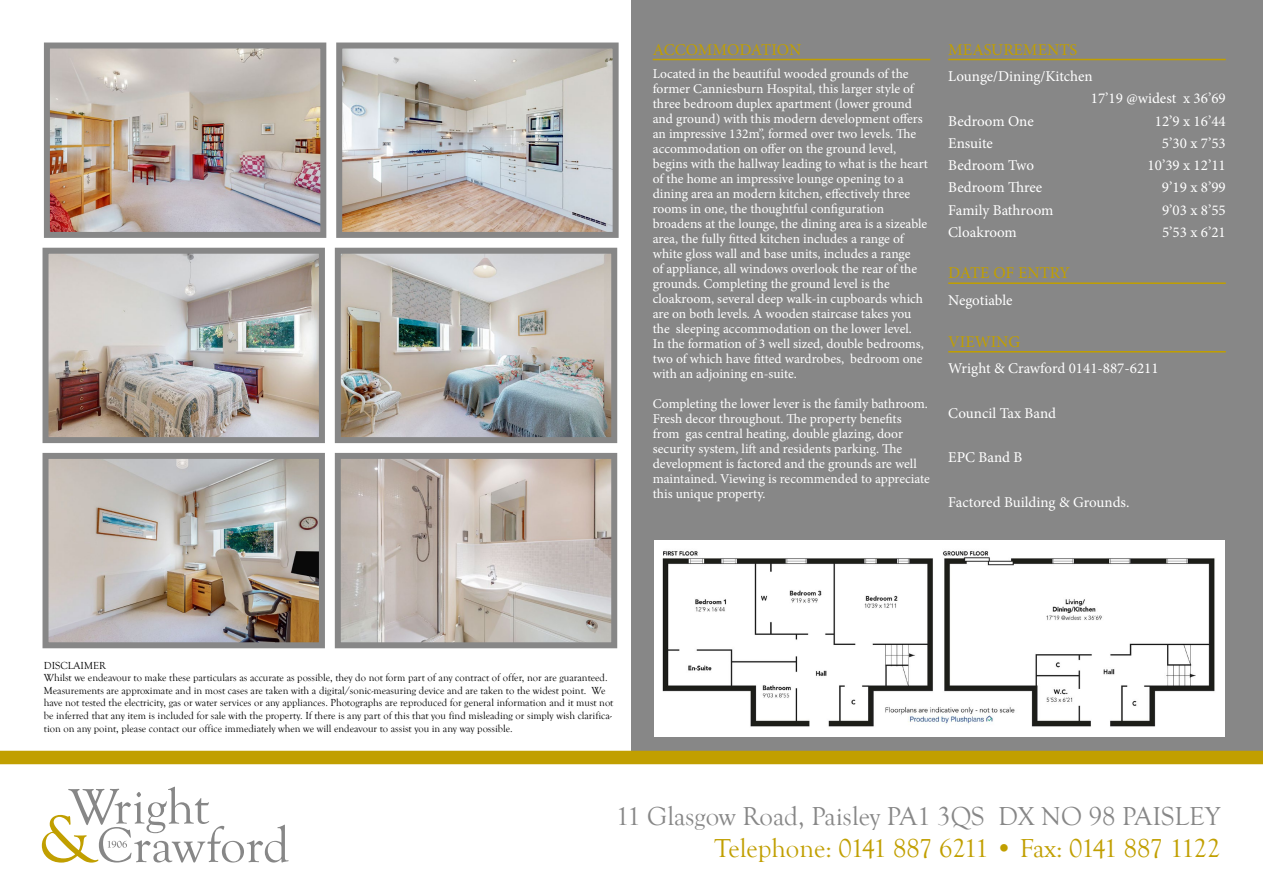
<style>
.page{position:relative;width:1263px;height:893px;background:#fff}
.page>*{position:absolute;margin:0;border:0;box-sizing:border-box;transform-origin:0 0}
.t1{font:26.7px "Goudy Old Style T";color:#878787}
.t2{font:26.7px "Goudy Old Style T";letter-spacing:-.025em;color:#c19f00}
.t3{font:16.5px "Minion Pro";color:#c19f00}
.t4{font:15px "Minion Pro";color:#fff}
.t5{font:13.5px/15px "Minion Pro";color:#fff}
.t6{font:10.5px/12.6px "Goudy Old Style T";color:#000}
</style>
<div class="page">
<div style="left:631px;top:0;width:632px;height:759px;background:#878787"></div>
<hr style="left:653px;top:59px;width:277px;height:1px;background:#c19f00">
<hr style="left:948px;top:59px;width:278px;height:1px;background:#c19f00">
<hr style="left:948px;top:282px;width:278px;height:2px;background:#c19f00">
<hr style="left:948px;top:351px;width:278px;height:1px;background:#c19f00">
<img style="left:50px;top:460px;width:268px;height:181px">
<div style="left:43px;top:453px;width:282px;height:195px;border:6px solid #878787"></div>
<svg style="left:42px;top:787px;width:247px;height:76px"></svg>
<div style="left:0;top:751px;width:1263px;height:13px;background:#c19f00"></div>
<img style="left:342px;top:460px;width:268px;height:181px">
<div style="left:335px;top:453px;width:282px;height:195px;border:6px solid #878787"></div>
<img style="left:50px;top:255px;width:268px;height:181px">
<div style="left:43px;top:248px;width:282px;height:195px;border:6px solid #878787"></div>
<img style="left:342px;top:255px;width:268px;height:181px">
<div style="left:335px;top:248px;width:282px;height:195px;border:6px solid #878787"></div>
<img style="left:51px;top:50px;width:268px;height:181px">
<div style="left:44px;top:43px;width:282px;height:195px;border:6px solid #878787"></div>
<img style="left:343px;top:50px;width:269px;height:181px">
<div style="left:336px;top:43px;width:283px;height:195px;border:6px solid #878787"></div>
<img style="left:654px;top:540px;width:570px;height:196px">
<p class="t3" style="left:653px;top:38px;width:150px">ACCOMMODATION</p>
<p class="t5" style="left:653px;top:66px;width:277px">Located in the beautiful wooded grounds of the former Canniesburn Hospital, this larger style of three bedroom duplex apartment (lower ground and ground) with this modern development offers an impressive 132m”, formed over two levels. The accommodation on offer on the ground level, begins with the hallway leading to what is the heart of the home an impressive lounge opening to a dining area an modern kitchen, effectively three rooms in one, the thoughtful configuration broadens at the lounge, the dining area is a sizeable area, the fully fitted kitchen includes a range of white gloss wall and base units, includes a range<br>of appliance, all windows overlook the rear of the grounds. Completing the ground level is the cloakroom, several deep walk-in cupboards which are on both levels. A wooden staircase takes you the sleeping accommodation on the lower level.<br>In the formation of 3 well sized, double bedrooms, two of which have fitted wardrobes, bedroom one with an adjoining en-suite.</p>
<p class="t5" style="left:653px;top:396px;width:279px">Completing the lower lever is the family bathroom.<br>Fresh decor throughout. The property benefits from gas central heating, double glazing, door security system, lift and residents parking. The development is factored and the grounds are well maintained. Viewing is recommended to appreciate this unique property.</p>
<p class="t3" style="left:948px;top:38px;width:131px">MEASUREMENTS</p>
<p class="t4" style="left:948px;top:66px;width:146px">Lounge/Dining/Kitchen</p>
<p class="t4" style="left:1091px;top:88px;width:136px">17’19 @widest x 36’69</p>
<p class="t4" style="left:948px;top:111px;width:87px">Bedroom One</p>
<p class="t4" style="left:1155px;top:111px;width:72px">12’9 x 16’44</p>
<p class="t4" style="left:948px;top:133px;width:46px">Ensuite</p>
<p class="t4" style="left:1162px;top:133px;width:65px">5’30 x 7’53</p>
<p class="t4" style="left:948px;top:155px;width:87px">Bedroom Two</p>
<p class="t4" style="left:1147px;top:155px;width:80px">10’39 x 12’11</p>
<p class="t4" style="left:948px;top:177px;width:96px">Bedroom Three</p>
<p class="t4" style="left:1162px;top:177px;width:65px">9’19 x 8’99</p>
<p class="t4" style="left:948px;top:200px;width:107px">Family Bathroom</p>
<p class="t4" style="left:1162px;top:200px;width:65px">9’03 x 8’55</p>
<p class="t4" style="left:948px;top:222px;width:70px">Cloakroom</p>
<p class="t4" style="left:1162px;top:222px;width:65px">5’53 x 6’21</p>
<p class="t3" style="left:948px;top:262px;width:123px">DATE OF ENTRY</p>
<p class="t4" style="left:948px;top:290px;width:66px">Negotiable</p>
<p class="t3" style="left:948px;top:330px;width:73px">VIEWING</p>
<p class="t4" style="left:948px;top:358px;width:212px">Wright &amp; Crawford 0141-887-6211</p>
<p class="t4" style="left:948px;top:403px;width:109px">Council Tax Band</p>
<p class="t4" style="left:948px;top:447px;width:76px">EPC Band B</p>
<p class="t4" style="left:948px;top:492px;width:183px">Factored Building &amp; Grounds.</p>
<p class="t6" style="left:44px;top:659px;width:571px">DISCLAIMER<br>Whilst we endeavour to make these particulars as accurate as possible, they do not form part of any contract of offer, nor are guaranteed.<br>Measurements are approximate and in most cases are taken with a digital/sonic-measuring device and are taken to the widest point. We have not tested the electricity, gas or water services or any appliances. Photographs are reproduced for general information and it must not be inferred that any item is included for sale with the property. If there is any part of this that you find misleading or simply wish clarifica&shy;tion on any point, please contact our office immediately when we will endeavour to assist you in any way possible.</p>
<h1 class="t1" style="left:616px;top:802px;width:606px">11 Glasgow Road, Paisley PA1 3QS DX NO 98 PAISLEY</h1>
<h1 class="t2" style="left:714px;top:834px;width:507px">Telephone: 0141 887 6211 • Fax: 0141 887 1122</h1>
</div>
